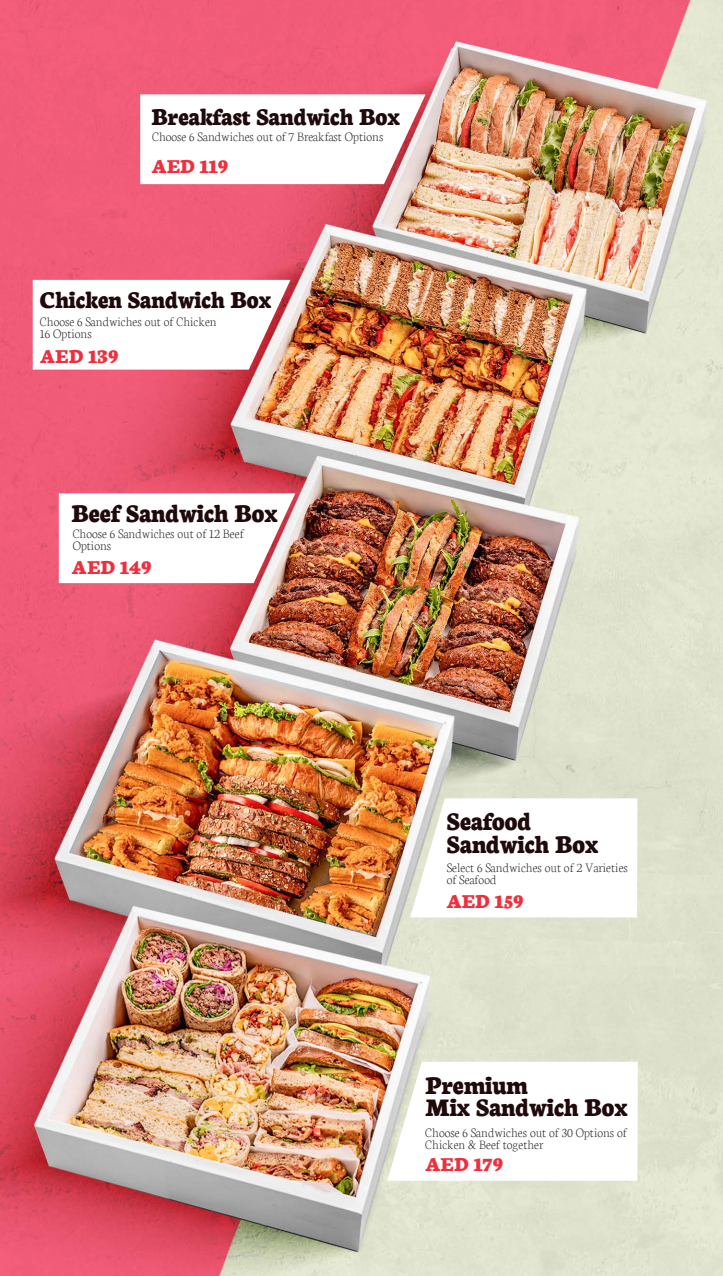
<style>
.page{position:relative;width:723px;height:1276px;background:#fff}
.page>*{position:absolute;margin:0;border:0;box-sizing:border-box;transform-origin:0 0}
.t1{font:800 27px "Neuton";color:#1f090b}
.t2{font:800 25.5px "Neuton";color:#1f090b}
.t3{font:800 21px "Neuton";color:#ee2f3e}
.t4{font:200 13.5px/12px "Neuton";color:#231f20}
</style>
<div class="page">
<img style="left:0;top:0;width:723px;height:1276px">
<svg style="left:387px;top:1061px;width:251px;height:119px"></svg>
<svg style="left:410px;top:798px;width:227px;height:119px"></svg>
<svg style="left:140px;top:94px;width:286px;height:90px"></svg>
<svg style="left:59px;top:493px;width:236px;height:90px"></svg>
<svg style="left:33px;top:280px;width:257px;height:89px"></svg>
<p class="t2" style="left:151px;top:104px;width:250px">Breakfast Sandwich Box</p>
<p class="t3" style="left:151px;top:156px;width:78px">AED 119</p>
<p class="t4" style="left:152px;top:131px;width:233px">Choose 6 Sandwiches out of 7 Breakfast Options</p>
<p class="t2" style="left:40px;top:287px;width:233px">Chicken Sandwich Box</p>
<p class="t4" style="left:40px;top:315px;width:178px">Choose 6 Sandwiches out of Chicken<br>16 Options</p>
<p class="t3" style="left:40px;top:346px;width:80px">AED 139</p>
<p class="t1" style="left:72px;top:500px;width:207px">Beef Sandwich Box</p>
<p class="t4" style="left:73px;top:527px;width:173px">Choose 6 Sandwiches out of 12 Beef<br>Options</p>
<p class="t3" style="left:72px;top:557px;width:82px">AED 149</p>
<p class="t1" style="left:447px;top:809px;width:86px">Seafood</p>
<p class="t1" style="left:447px;top:831px;width:153px">Sandwich Box</p>
<p class="t4" style="left:447px;top:861px;width:183px">Select 6 Sandwiches out of 2 Varieties</p>
<p class="t4" style="left:447px;top:873px;width:51px">of Seafood</p>
<p class="t3" style="left:446px;top:891px;width:79px">AED 159</p>
<p class="t1" style="left:425px;top:1072px;width:104px">Premium</p>
<p class="t1" style="left:425px;top:1094px;width:204px">Mix Sandwich Box</p>
<p class="t4" style="left:425px;top:1127px;width:203px">Choose 6 Sandwiches out of 30 Options of<br>Chicken &amp; Beef together</p>
<p class="t3" style="left:425px;top:1154px;width:79px">AED 179</p>
</div>
